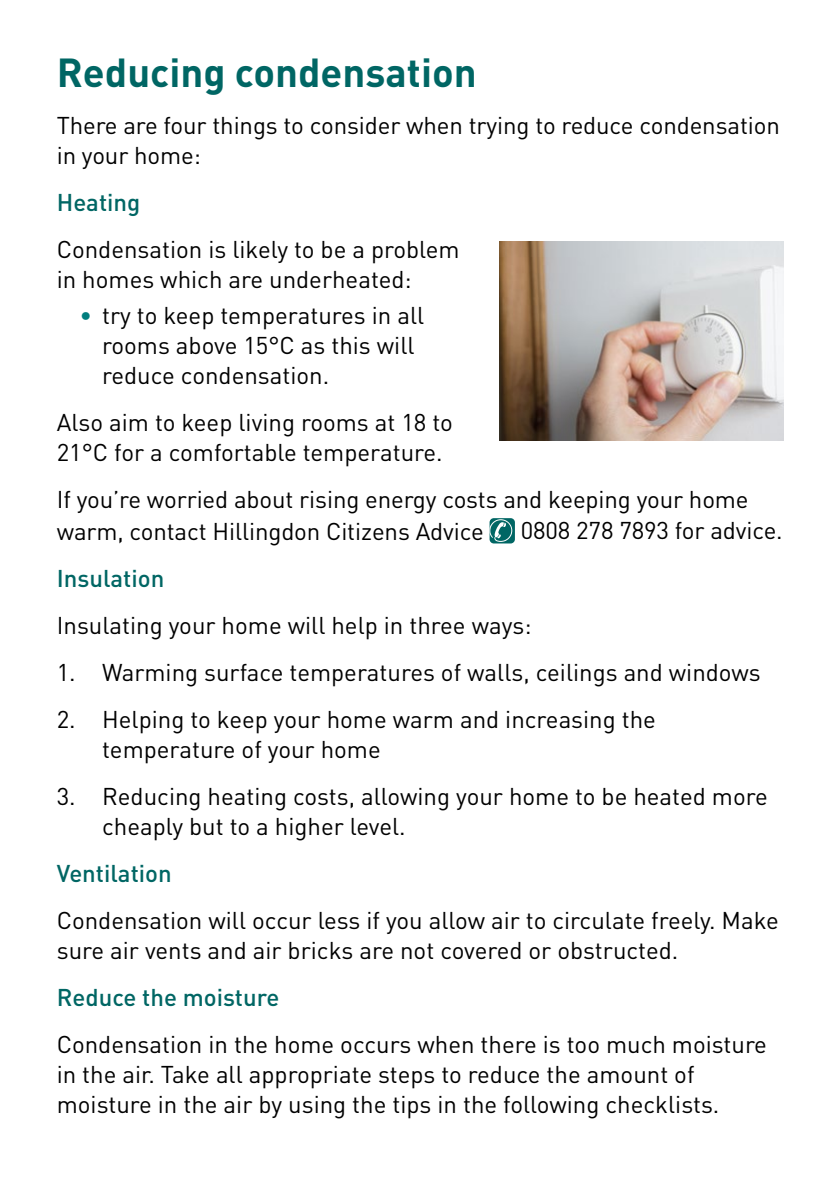
<style>
.page{position:relative;width:840px;height:1191px;background:#fff}
.page>*{position:absolute;margin:0;border:0;box-sizing:border-box;transform-origin:0 0}
.t1{font:700 40px "DINOT";color:#006664}
.t2{font:24px/30px "DINOT";color:#000}
.t3{font:500 24px "DINOT";color:#006664}
.s1{color:#007e7e}
</style>
<div class="page">
<svg style="left:489px;top:518px;width:25px;height:25px"></svg>
<svg style="left:489px;top:519px;width:23px;height:23px"></svg>
<img style="left:499px;top:242px;width:283px;height:198px">
<h1 class="t1" style="left:57px;top:46px;width:421px">Reducing condensation</h1>
<p class="t2" style="left:57px;top:110px;width:724px">There are four things to consider when trying to reduce condensation in your home:</p>
<p class="t3" style="left:57px;top:186px;width:85px">Heating</p>
<p class="t2" style="left:57px;top:234px;width:404px">Condensation is likely to be a problem in homes which are underheated:</p>
<p class="t2" style="left:102px;top:299px;width:323px;text-indent:-23px"><span class="s1">•</span> try to keep temperatures in all rooms above 15°C as this will reduce condensation.</p>
<p class="t2" style="left:57px;top:406px;width:397px">Also aim to keep living rooms at 18 to<br>21°C for a comfortable temperature.</p>
<p class="t2" style="left:57px;top:483px;width:693px;line-height:31.4px">If you’re worried about rising energy costs and keeping your home warm, contact Hillingdon Citizens Advice</p>
<p class="t2" style="left:520px;top:515px;width:263px">0808 278 7893 for advice.</p>
<p class="t3" style="left:57px;top:561px;width:109px">Insulation</p>
<p class="t2" style="left:57px;top:609px;width:476px">Insulating your home will help in three ways:</p>
<p class="t2" style="left:57px;top:656px;width:705px">1. Warming surface temperatures of walls, ceilings and windows</p>
<p class="t2" style="left:102px;top:703px;width:555px;text-indent:-45px">2. Helping to keep your home warm and increasing the temperature of your home</p>
<p class="t2" style="left:102px;top:780px;width:666px;text-indent:-45px">3. Reducing heating costs, allowing your home to be heated more cheaply but to a higher level.</p>
<p class="t3" style="left:57px;top:856px;width:116px">Ventilation</p>
<p class="t2" style="left:57px;top:904px;width:723px">Condensation will occur less if you allow air to circulate freely. Make sure air vents and air bricks are not covered or obstructed.</p>
<p class="t3" style="left:57px;top:980px;width:224px">Reduce the moisture</p>
<p class="t2" style="left:57px;top:1028px;width:711px">Condensation in the home occurs when there is too much moisture in the air. Take all appropriate steps to reduce the amount of moisture in the air by using the tips in the following checklists.</p>
</div>
